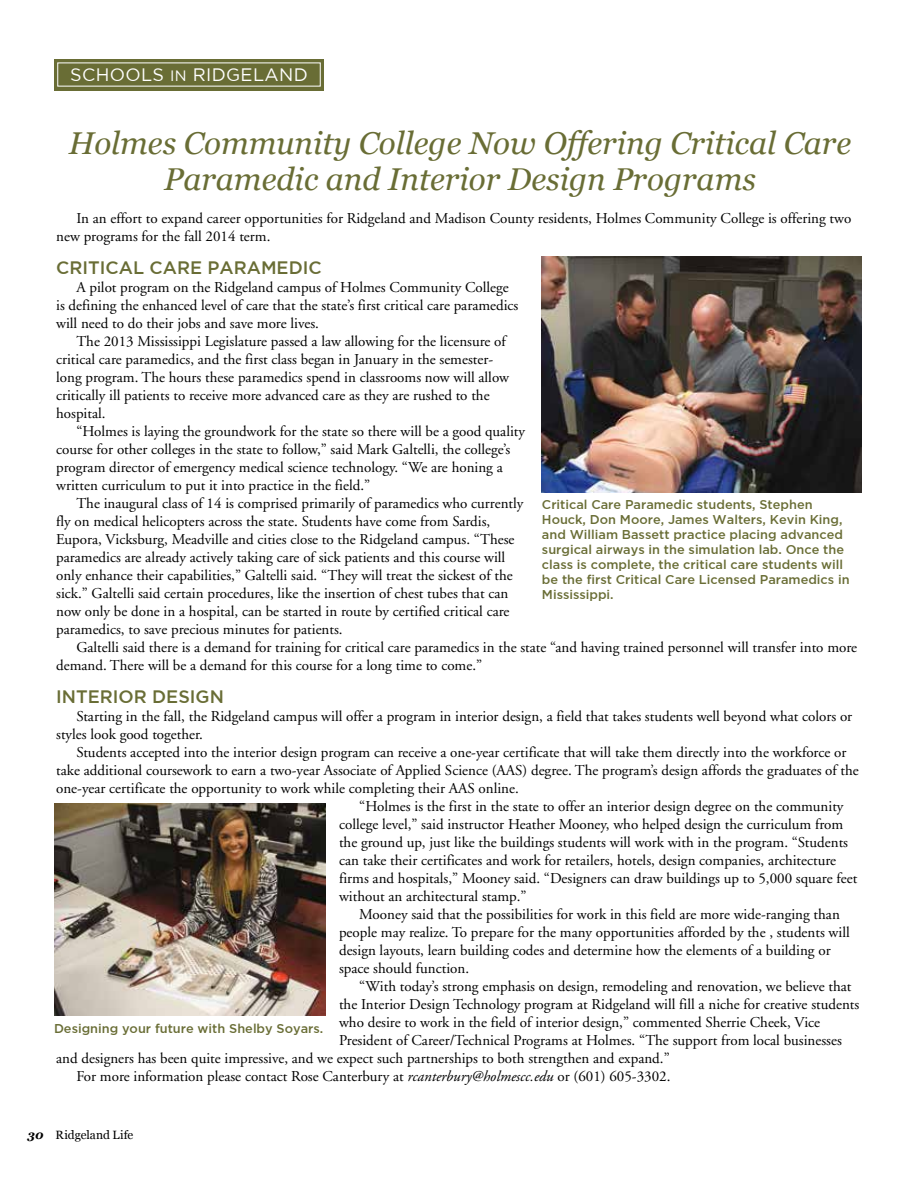
<style>
.page{position:relative;width:918px;height:1188px;background:#fff}
.page>*{position:absolute;margin:0;border:0;box-sizing:border-box;transform-origin:0 0}
.t1{font:italic 31.5px/36.3px "Georgia";color:#696d35;text-align:center}
.t2{font:500 18px "Gotham";color:#696d35}
.t3{font:18px "Gotham";letter-spacing:.02em;color:#fff}
.t4{font:15px/18px "Adobe Garamond";color:#000}
.t5{font:500 12.75px/15px "Gotham";color:#696d35}
.t6{font:12px "Georgia";color:#000}
.s1{font-size:15px}
.s2{font-style:italic}
.s3{font-weight:700;font-style:italic}
</style>
<div class="page">
<div style="left:54px;top:59px;width:270px;height:31px;background:#696d35"></div>
<img style="left:542px;top:257px;width:320px;height:236px">
<img style="left:54px;top:803px;width:272px;height:213px">
<p class="t3" style="left:70px;top:65px;width:239px">SCHOOLS <span class="s1">IN</span> RIDGELAND</p>
<h1 class="t1" style="left:69px;top:124px;width:784px">Holmes Community College Now Offering Critical Care<br>Paramedic and Interior Design Programs</h1>
<p class="t4" style="left:56px;top:210px;width:797px;text-indent:20px">In an effort to expand career opportunities for Ridgeland and Madison County residents, Holmes Community College is offering two new programs for the fall 2014 term.</p>
<p class="t2" style="left:56px;top:257px;width:267px">CRITICAL CARE PARAMEDIC</p>
<p class="t4" style="left:56px;top:279px;width:464px;text-indent:20px">A pilot program on the Ridgeland campus of Holmes Community College is defining the enhanced level of care that the state’s first critical care paramedics will need to do their jobs and save more lives.</p>
<p class="t4" style="left:56px;top:333px;width:454px;text-indent:20px">The 2013 Mississippi Legislature passed a law allowing for the licensure of critical care paramedics, and the first class began in January in the semester&shy;long program. The hours these paramedics spend in classrooms now will allow critically ill patients to receive more advanced care as they are rushed to the hospital.</p>
<p class="t4" style="left:56px;top:423px;width:470px;text-indent:20px">“Holmes is laying the groundwork for the state so there will be a good quality course for other colleges in the state to follow,” said Mark Galtelli, the college’s program director of emergency medical science technology. “We are honing a written curriculum to put it into practice in the field.”</p>
<p class="t4" style="left:56px;top:495px;width:469px;text-indent:20px">The inaugural class of 14 is comprised primarily of paramedics who currently fly on medical helicopters across the state. Students have come from Sardis, Eupora, Vicksburg, Meadville and cities close to the Ridgeland campus. “These paramedics are already actively taking care of sick patients and this course will only enhance their capabilities,” Galtelli said. “They will treat the sickest of the sick.” Galtelli said certain procedures, like the insertion of chest tubes that can now only be done in a hospital, can be started in route by certified critical care paramedics, to save precious minutes for patients.</p>
<p class="t4" style="left:56px;top:639px;width:803px;text-indent:20px">Galtelli said there is a demand for training for critical care paramedics in the state “and having trained personnel will transfer into more demand. There will be a demand for this course for a long time to come.”</p>
<p class="t2" style="left:56px;top:686px;width:169px">INTERIOR DESIGN</p>
<p class="t4" style="left:56px;top:708px;width:798px;text-indent:20px">Starting in the fall, the Ridgeland campus will offer a program in interior design, a field that takes students well beyond what colors or styles look good together.</p>
<p class="t4" style="left:76px;top:744px;width:772px">Students accepted into the interior design program can receive a one-year certificate that will take them directly into the workforce or</p>
<p class="t4" style="left:56px;top:762px;width:804px">take additional coursework to earn a two-year Associate of Applied Science (AAS) degree. The program’s design affords the graduates of the</p>
<p class="t4" style="left:56px;top:780px;width:464px">one-year certificate the opportunity to work while completing their AAS online.</p>
<p class="t4" style="left:359px;top:798px;width:486px">“Holmes is the first in the state to offer an interior design degree on the community</p>
<p class="t4" style="left:339px;top:816px;width:506px">college level,” said instructor Heather Mooney, who helped design the curriculum from</p>
<p class="t4" style="left:339px;top:834px;width:511px">the ground up, just like the buildings students will work with in the program. “Students</p>
<p class="t4" style="left:339px;top:852px;width:499px">can take their certificates and work for retailers, hotels, design companies, architecture</p>
<p class="t4" style="left:339px;top:870px;width:520px">firms and hospitals,” Mooney said. “Designers can draw buildings up to 5,000 square feet</p>
<p class="t4" style="left:339px;top:888px;width:189px">without an architectural stamp.”</p>
<p class="t4" style="left:359px;top:906px;width:482px">Mooney said that the possibilities for work in this field are more wide-ranging than</p>
<p class="t4" style="left:339px;top:924px;width:512px">people may realize. To prepare for the many opportunities afforded by the , students will</p>
<p class="t4" style="left:339px;top:942px;width:493px">design layouts, learn building codes and determine how the elements of a building or</p>
<p class="t4" style="left:339px;top:960px;width:132px">space should function.</p>
<p class="t4" style="left:359px;top:978px;width:494px">“With today’s strong emphasis on design, remodeling and renovation, we believe that</p>
<p class="t4" style="left:339px;top:996px;width:522px">the Interior Design Technology program at Ridgeland will fill a niche for creative students</p>
<p class="t4" style="left:339px;top:1014px;width:483px">who desire to work in the field of interior design,” commented Sherrie Cheek, Vice</p>
<p class="t4" style="left:339px;top:1032px;width:504px">President of Career/Technical Programs at Holmes. “The support from local businesses</p>
<p class="t4" style="left:56px;top:1050px;width:615px">and designers has been quite impressive, and we expect such partnerships to both strengthen and expand.”</p>
<p class="t4" style="left:76px;top:1068px;width:596px">For more information please contact Rose Canterbury at <span class="s2">rcanterbury@holmescc.edu</span> or (601) 605-3302.</p>
<p class="t5" style="left:542px;top:497px;width:309px">Critical Care Paramedic students, Stephen Houck, Don Moore, James Walters, Kevin King, and William Bassett practice placing advanced surgical airways in the simulation lab. Once the class is complete, the critical care students will be the first Critical Care Licensed Paramedics in Mississippi.</p>
<p class="t5" style="left:54px;top:1020px;width:271px">Designing your future with Shelby Soyars.</p>
<p class="t6" style="left:28px;top:1126px;width:107px"><span class="s3">30</span> Ridgeland Life</p>
</div>
